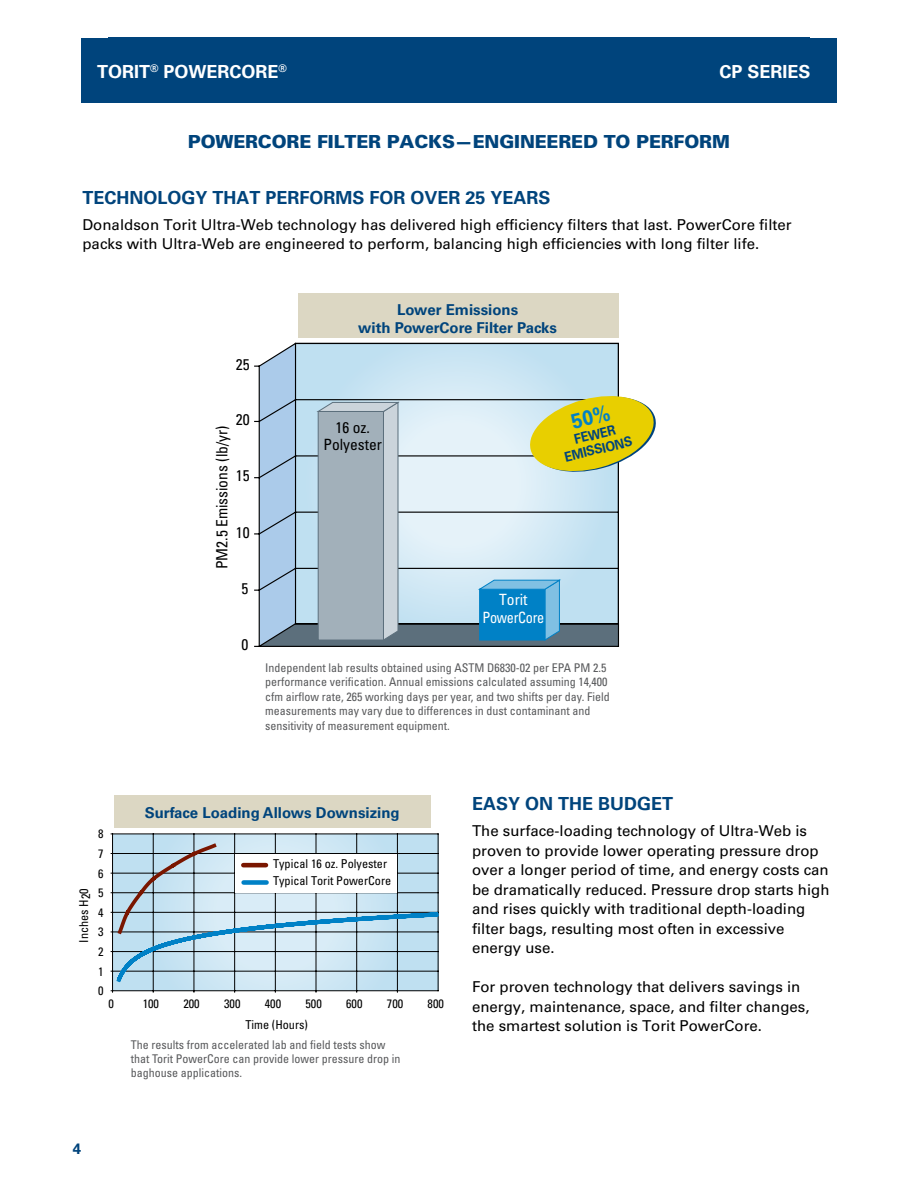
<style>
.page{position:relative;width:918px;height:1188px;background:#fff}
.page>*{position:absolute;margin:0;border:0;box-sizing:border-box;transform-origin:0 0}
.t1{font:700 18px "Univers LT Std";color:#00447c}
.t2{font:900 18px "Univers LT Std";letter-spacing:-.01em;color:#00447c}
.t3{font:700 18px "Univers LT Std";color:#fff}
.t4{font:condensed 15.45px/17.2px "Univers LT Std";color:#000;text-align:center}
.t5{font:condensed 15.45px/17.2px "Univers LT Std";letter-spacing:-.02em;color:#fff;text-align:center}
.t6{font:condensed 15.45px "Univers LT Std";color:#010101}
.t7{font:15px/19.5px "Univers LT Std";color:#000}
.t8{font:700 15px/18px "Univers LT Std";color:#00447c;text-align:center}
.t9{font:700 13.5px/15px "Univers LT Std";color:#00447c;text-align:center;scale:.92 1}
.t10{font:condensed 12.3px/16.8px "Univers LT Std";color:#000}
.t11{font:condensed 12.3px "Univers LT Std";color:#010101}
.t12{font:condensed 12px/14.4px "Univers LT Std";color:#58595b}
</style>
<div class="page">
<div style="left:81px;top:38px;width:756px;height:65px;background:#00447c"></div>
<div style="left:115px;top:795px;width:316px;height:33px;background:#dcd7c3"></div>
<div style="left:298px;top:293px;width:320px;height:45px;background:#dcd7c3"></div>
<svg style="left:113px;top:835px;width:325px;height:155px;background:#c3dfee"></svg>
<hr style="left:113px;top:971px;width:325px;height:1px;background:#010101">
<hr style="left:113px;top:951px;width:325px;height:1px;background:#010101">
<hr style="left:113px;top:932px;width:325px;height:1px;background:#010101">
<hr style="left:113px;top:912px;width:325px;height:1px;background:#010101">
<hr style="left:113px;top:892px;width:325px;height:1px;background:#010101">
<hr style="left:113px;top:873px;width:325px;height:1px;background:#010101">
<hr style="left:113px;top:853px;width:325px;height:1px;background:#010101">
<hr style="left:113px;top:834px;width:325px;height:1px;background:#010101">
<hr style="left:153px;top:834px;width:1px;height:157px;background:#010101">
<hr style="left:194px;top:834px;width:1px;height:157px;background:#010101">
<hr style="left:234px;top:834px;width:1px;height:157px;background:#010101">
<hr style="left:275px;top:834px;width:1px;height:157px;background:#010101">
<hr style="left:316px;top:834px;width:1px;height:157px;background:#010101">
<hr style="left:356px;top:834px;width:1px;height:157px;background:#010101">
<hr style="left:397px;top:834px;width:1px;height:157px;background:#010101">
<hr style="left:438px;top:834px;width:1px;height:157px;background:#010101">
<hr style="left:112px;top:834px;width:1px;height:157px;background:#010101">
<hr style="left:113px;top:990px;width:325px;height:1px;background:#010101">
<svg style="left:111px;top:841px;width:326px;height:139px;background:#b3cedd"></svg>
<div style="left:235px;top:854px;width:162px;height:38px;background:#fff"></div>
<div style="left:244px;top:880px;width:23px;height:5px;background:#0081c6"></div>
<hr style="left:243px;top:863px;width:23px;height:4px;background:#7a1600">
<svg style="left:255px;top:343px;width:401px;height:304px;background:#bacfd0"></svg>
<p class="t3" style="left:97px;top:62px;width:191px">TORIT<sup>®</sup> POWERCORE<sup>®</sup></p>
<p class="t3" style="left:719px;top:62px;width:93px">CP SERIES</p>
<p class="t2" style="left:188px;top:130px;width:170px">POWERCORE FI LTER</p>
<p class="t2" style="left:387px;top:130px;width:161px">PACKS —ENGINEERE</p>
<p class="t2" style="left:583px;top:130px;width:148px">D TO PERFORM</p>
<p class="t1" style="left:82px;top:187px;width:342px">Technology That Performs for over</p>
<p class="t1" style="left:466px;top:187px;width:74px">25 years</p>
<p class="t7" style="left:82px;top:215px;width:711px">Donaldson Torit Ultra-Web technology has delivered high efficiency filters that last. PowerCore filter packs with Ultra-Web are engineered to perform, balancing high efficiencies with long filter life.</p>
<p class="t6" style="left:236px;top:355px;width:15px">25</p>
<p class="t8" style="left:358px;top:301px;width:200px">Lower Emissions<br>with PowerCore Filter Packs</p>
<p class="t6" style="left:236px;top:410px;width:15px">20</p>
<p class="t4" style="left:213px;top:569px;width:145px;rotate:-90deg">PM2.5 Emissions (lb/yr)</p>
<p class="t4" style="left:323px;top:418px;width:60px">16 oz.<br>Polyester</p>
<p class="t6" style="left:236px;top:466px;width:15px">15</p>
<p class="t6" style="left:236px;top:522px;width:15px">10</p>
<p class="t6" style="left:241px;top:579px;width:8px">5</p>
<p class="t6" style="left:241px;top:635px;width:8px">0</p>
<p class="t9" style="left:560px;top:435px;width:77px;rotate:-13deg">FEWER<br>EMISSIONS</p>
<p class="t5" style="left:482px;top:591px;width:63px">Torit<br>PowerCore</p>
<p class="t12" style="left:265px;top:660px;width:346px">Independent lab results obtained using ASTM D6830-02 per EPA PM 2.5 performance verification. Annual emissions calculated assuming 14,400 cfm airflow rate, 265 working days per year, and two shifts per day. Field measurements may vary due to differences in dust contaminant and sensitivity of measurement equipment.</p>
<p class="t10" style="left:75px;top:943px;width:56px;rotate:-90deg">Inches H20</p>
<p class="t11" style="left:98px;top:826px;width:7px">8</p>
<p class="t11" style="left:98px;top:846px;width:7px">7</p>
<p class="t11" style="left:98px;top:866px;width:7px">6</p>
<p class="t11" style="left:98px;top:885px;width:7px">5</p>
<p class="t11" style="left:98px;top:905px;width:7px">4</p>
<p class="t11" style="left:98px;top:924px;width:7px">3</p>
<p class="t11" style="left:98px;top:944px;width:7px">2</p>
<p class="t11" style="left:98px;top:964px;width:7px">1</p>
<p class="t11" style="left:98px;top:983px;width:7px">0</p>
<p class="t8" style="left:145px;top:804px;width:257px">Surface Loading Allows Downsizing</p>
<p class="t10" style="left:273px;top:855px;width:120px">Typical 16 oz. Polyester<br>Typical Torit PowerCore</p>
<p class="t11" style="left:108px;top:996px;width:7px">0</p>
<p class="t11" style="left:143px;top:996px;width:18px">100</p>
<p class="t11" style="left:183px;top:996px;width:18px">200</p>
<p class="t11" style="left:224px;top:996px;width:18px">300</p>
<p class="t11" style="left:265px;top:996px;width:18px">400</p>
<p class="t11" style="left:305px;top:996px;width:18px">500</p>
<p class="t11" style="left:346px;top:996px;width:18px">600</p>
<p class="t11" style="left:387px;top:996px;width:18px">700</p>
<p class="t11" style="left:428px;top:996px;width:18px">800</p>
<p class="t10" style="left:245px;top:1016px;width:64px">Time (Hours)</p>
<p class="t12" style="left:131px;top:1037px;width:271px">The results from accelerated lab and field tests show that Torit PowerCore can provide lower pressure drop in baghouse applications.</p>
<p class="t8" style="left:73px;top:1139px;width:10px">4</p>
<p class="t1" style="left:472px;top:793px;width:191px">Easy o n the Budget</p>
<p class="t7" style="left:472px;top:821px;width:359px">The surface-loading technology of Ultra-Web is proven to provide lower operating pressure drop over a longer period of time, and energy costs can be dramatically reduced. Pressure drop starts high and rises quickly with traditional depth-loading filter bags, resulting most often in excessive energy use.</p>
<p class="t7" style="left:472px;top:977px;width:339px">For proven technology that delivers savings in energy, maintenance, space, and filter changes, the smartest solution is Torit PowerCore.</p>
</div>
